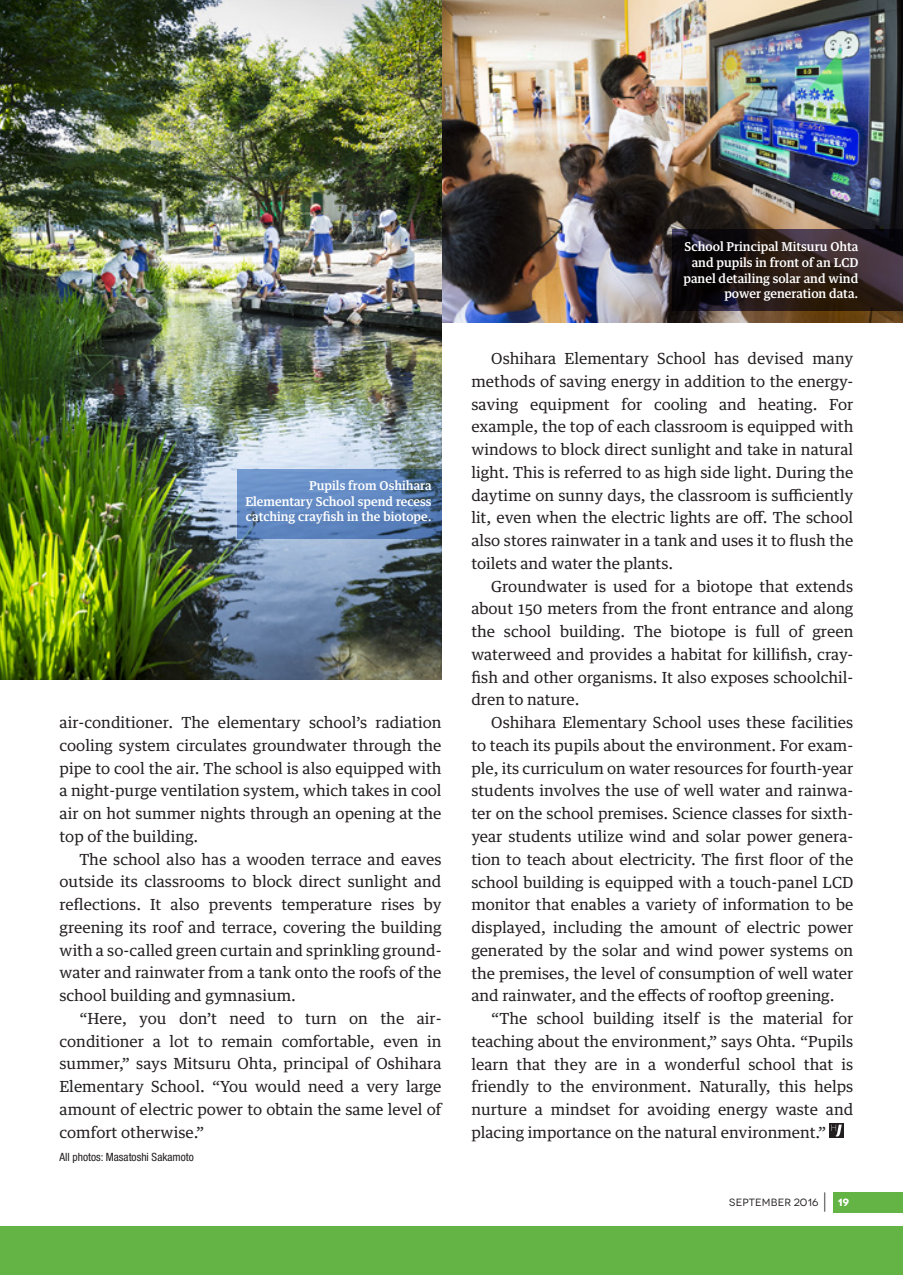
<style>
.page{position:relative;width:903px;height:1275px;background:#fff}
.page>*{position:absolute;margin:0;border:0;box-sizing:border-box;transform-origin:0 0}
.t1{font:15.4px/22.8px "Guardian Text Egyp";color:#231f20;text-align:justify}
.t2{font:500 12.25px/15.8px "Guardian Text Egyp";color:#fff;text-align:justify}
.t3{font:condensed 11.38px "Helvetica Neue LT Pro";color:#231f20}
.t4{font:10.5px "Novecentowide";letter-spacing:.02em;color:#231f20}
.s1{font-weight:300;font-size:22.75px}
.s2{font-weight:700;color:#fff}
</style>
<div class="page">
<div style="left:833px;top:1192px;width:70px;height:20px;background:#63b445"></div>
<img style="left:441px;top:0;width:462px;height:322px">
<svg style="left:830px;top:1123px;width:14px;height:15px"></svg>
<svg style="left:831px;top:1125px;width:11px;height:11px"></svg>
<img style="left:0;top:0;width:441px;height:680px">
<svg style="left:237px;top:469px;width:204px;height:69px;background:#5d82b8"></svg>
<svg style="left:672px;top:230px;width:231px;height:81px;background:#261a1b"></svg>
<div style="left:0;top:1226px;width:903px;height:49px;background:#63b445"></div>
<p class="t2" style="left:245px;top:476px;width:188px;text-indent:64px">Pupils from Oshihara Elementary School spend recess catching crayfish in the biotope.</p>
<p class="t1" style="left:60px;top:710px;width:384px">air-conditioner. The elementary school’s radiation cooling system circulates groundwater through the pipe to cool the air. The school is also equipped with a night-purge ventilation system, which takes in cool air on hot summer nights through an opening at the top of the building.</p>
<p class="t1" style="left:60px;top:846px;width:384px;text-indent:20px">The school also has a wooden terrace and eaves outside its classrooms to block direct sunlight and reflections. It also prevents temperature rises by greening its roof and terrace, covering the building with a so-called green curtain and sprinkling ground&shy;water and rainwater from a tank onto the roofs of the school building and gymnasium.</p>
<p class="t1" style="left:60px;top:1005px;width:384px;text-indent:20px">“Here, you don’t need to turn on the air&shy;conditioner a lot to remain comfortable, even in summer,” says Mitsuru Ohta, principal of Oshihara Elementary School. “You would need a very large amount of electric power to obtain the same level of comfort otherwise.”</p>
<p class="t3" style="left:60px;top:1150px;width:136px">All photos: Masatoshi Sakamoto</p>
<p class="t2" style="left:683px;top:238px;width:176px;text-align:right">School Principal Mitsuru Ohta and pupils in front of an LCD panel detailing solar and wind power generation data.</p>
<p class="t1" style="left:471px;top:346px;width:384px;text-indent:20px">Oshihara Elementary School has devised many methods of saving energy in addition to the energy&shy;saving equipment for cooling and heating. For example, the top of each classroom is equipped with windows to block direct sunlight and take in natural light. This is referred to as high side light. During the daytime on sunny days, the classroom is sufficiently lit, even when the electric lights are off. The school also stores rainwater in a tank and uses it to flush the toilets and water the plants.</p>
<p class="t1" style="left:471px;top:573px;width:384px;text-indent:20px">Groundwater is used for a biotope that extends about 150 meters from the front entrance and along the school building. The biotope is full of green waterweed and provides a habitat for killifish, cray&shy;fish and other organisms. It also exposes schoolchil&shy;dren to nature.</p>
<p class="t1" style="left:471px;top:710px;width:384px;text-indent:20px">Oshihara Elementary School uses these facilities to teach its pupils about the environment. For exam&shy;ple, its curriculum on water resources for fourth-year students involves the use of well water and rainwa&shy;ter on the school premises. Science classes for sixth&shy;year students utilize wind and solar power genera&shy;tion to teach about electricity. The first floor of the school building is equipped with a touch-panel LCD monitor that enables a variety of information to be displayed, including the amount of electric power generated by the solar and wind power systems on the premises, the level of consumption of well water and rainwater, and the effects of rooftop greening.</p>
<p class="t1" style="left:471px;top:1006px;width:384px;text-indent:20px">“The school building itself is the material for teaching about the environment,” says Ohta. “Pupils learn that they are in a wonderful school that is friendly to the environment. Naturally, this helps nurture a mindset for avoiding energy waste and placing importance on the natural environment.”</p>
<p class="t4" style="left:729px;top:1196px;width:121px">SEPTEMBER 2016 <span class="s1">|</span> <span class="s2">19</span></p>
</div>
